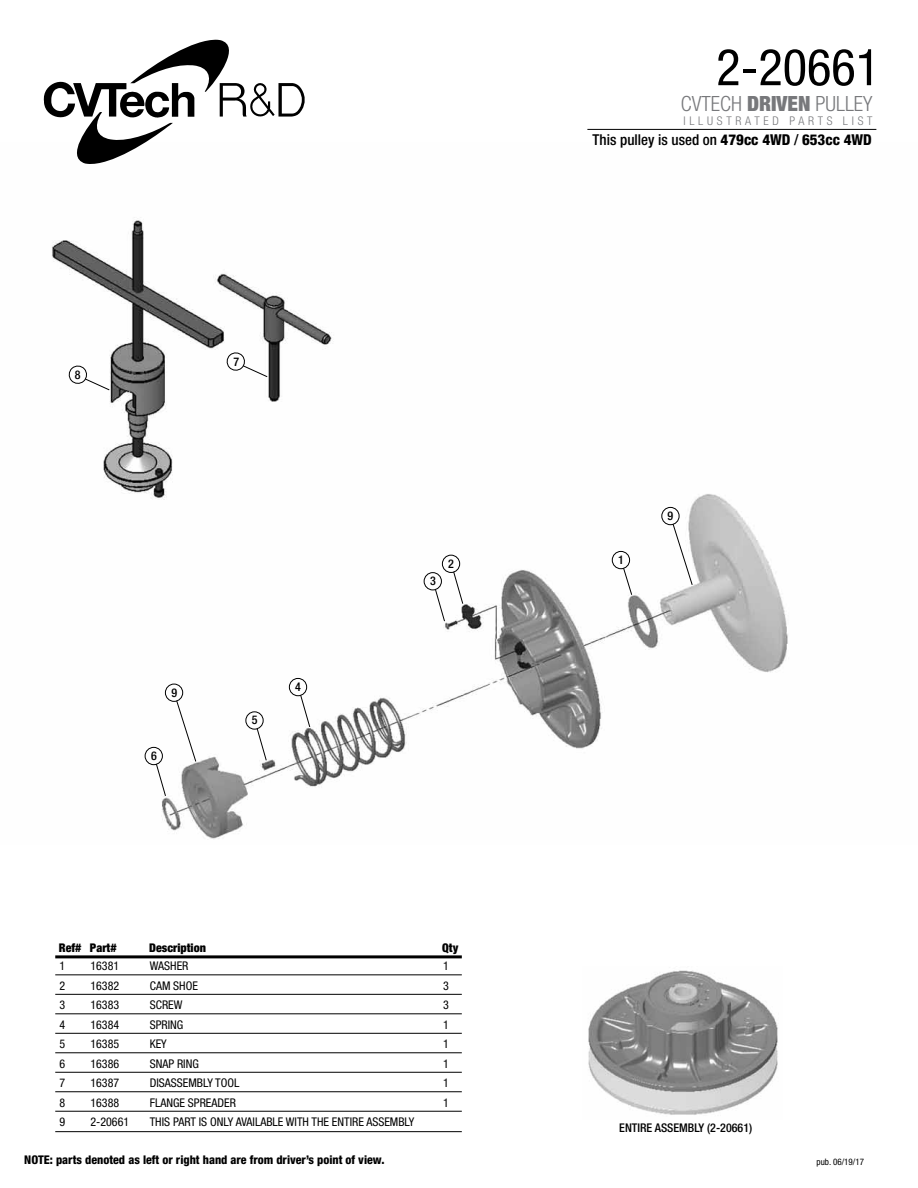
<style>
.page{position:relative;width:918px;height:1188px;background:#fff}
.page>*{position:absolute;margin:0;border:0;box-sizing:border-box;transform-origin:0 0}
.t1{font:condensed 50.7px "Helvetica Neue";color:#000}
.t2{font:300 condensed 21px "Helvetica Neue";color:#77787b}
.t3{font:500 condensed 15px "Helvetica Neue";color:#000}
.t4{font:condensed 12px "Helvetica Neue";color:#000}
.t5{font:800 condensed 12px "Helvetica Neue";color:#000}
.t6{font:500 condensed 12px "Helvetica Neue";color:#000}
.t7{font:900 condensed 12px "Helvetica Neue";color:#000}
.t8{font:300 condensed 12px "Helvetica Neue";letter-spacing:.315em;color:#77787b}
.t9{font:condensed 9px "Helvetica Neue";color:#000}
.s1{font-weight:900}
.s2{font-weight:800}
</style>
<div class="page">
<img style="left:52px;top:220px;width:736px;height:619px">
<svg style="left:43px;top:39px;width:262px;height:125px"></svg>
<div style="left:612px;top:551px;width:18px;height:18px;border:1px solid #000;border-radius:50%"></div>
<svg style="left:623px;top:567px;width:10px;height:29px"></svg>
<div style="left:289px;top:678px;width:18px;height:18px;border:1px solid #000;border-radius:50%"></div>
<svg style="left:300px;top:694px;width:11px;height:34px"></svg>
<div style="left:245px;top:711px;width:19px;height:19px;border:1px solid #000;border-radius:50%"></div>
<svg style="left:256px;top:728px;width:11px;height:33px"></svg>
<div style="left:145px;top:747px;width:18px;height:18px;border:1px solid #000;border-radius:50%"></div>
<svg style="left:155px;top:763px;width:11px;height:34px"></svg>
<svg style="left:226px;top:351px;width:42px;height:27px"></svg>
<svg style="left:68px;top:364px;width:42px;height:27px"></svg>
<div style="left:442px;top:555px;width:18px;height:18px;border:1px solid #000;border-radius:50%"></div>
<svg style="left:453px;top:571px;width:11px;height:34px"></svg>
<div style="left:424px;top:572px;width:18px;height:18px;border:1px solid #000;border-radius:50%"></div>
<svg style="left:435px;top:588px;width:10px;height:34px"></svg>
<hr style="left:55px;top:955px;width:407px;height:3px;background:#000">
<hr style="left:55px;top:974px;width:407px;height:1px;background:#000">
<hr style="left:55px;top:994px;width:407px;height:1px;background:#000">
<hr style="left:55px;top:1013px;width:407px;height:1px;background:#000">
<hr style="left:55px;top:1033px;width:407px;height:1px;background:#000">
<hr style="left:55px;top:1052px;width:407px;height:1px;background:#000">
<hr style="left:55px;top:1072px;width:407px;height:1px;background:#000">
<hr style="left:55px;top:1091px;width:407px;height:1px;background:#000">
<hr style="left:55px;top:1111px;width:407px;height:1px;background:#000">
<div style="left:661px;top:507px;width:18px;height:18px;border:1px solid #000;border-radius:50%"></div>
<svg style="left:672px;top:523px;width:21px;height:63px"></svg>
<div style="left:165px;top:684px;width:18px;height:18px;border:1px solid #000;border-radius:50%"></div>
<svg style="left:176px;top:700px;width:21px;height:62px"></svg>
<hr style="left:55px;top:1131px;width:407px;height:1px;background:#000">
<img style="left:588px;top:970px;width:190px;height:145px">
<hr style="left:587px;top:129px;width:289px;height:1px;background:#000">
<h1 class="t1" style="left:716px;top:38px;width:165px">2-20661</h1>
<h2 class="t2" style="left:681px;top:91px;width:193px">CVTECH <span class="s1">DRIVEN</span> PULLEY</h2>
<p class="t6" style="left:75px;top:368px;width:7px">8</p>
<p class="t6" style="left:233px;top:355px;width:7px">7</p>
<p class="t6" style="left:171px;top:686px;width:7px">9</p>
<p class="t6" style="left:151px;top:749px;width:7px">6</p>
<p class="t6" style="left:252px;top:713px;width:7px">5</p>
<p class="t6" style="left:295px;top:680px;width:7px">4</p>
<p class="t6" style="left:430px;top:574px;width:7px">3</p>
<p class="t6" style="left:448px;top:556px;width:7px">2</p>
<p class="t7" style="left:59px;top:940px;width:59px">Ref# Part#</p>
<p class="t7" style="left:149px;top:940px;width:58px">Description</p>
<p class="t7" style="left:442px;top:940px;width:18px">Qty</p>
<p class="t4" style="left:59px;top:959px;width:7px">1</p>
<p class="t4" style="left:90px;top:959px;width:30px">16381</p>
<p class="t4" style="left:150px;top:959px;width:40px">WASHER</p>
<p class="t4" style="left:443px;top:959px;width:7px">1</p>
<p class="t4" style="left:59px;top:978px;width:7px">2</p>
<p class="t4" style="left:90px;top:978px;width:30px">16382</p>
<p class="t4" style="left:150px;top:978px;width:50px">CAM SHOE</p>
<p class="t4" style="left:443px;top:978px;width:7px">3</p>
<p class="t4" style="left:59px;top:998px;width:7px">3</p>
<p class="t4" style="left:90px;top:998px;width:30px">16383</p>
<p class="t4" style="left:150px;top:998px;width:34px">SCREW</p>
<p class="t4" style="left:443px;top:998px;width:7px">3</p>
<p class="t4" style="left:59px;top:1017px;width:7px">4</p>
<p class="t4" style="left:90px;top:1017px;width:30px">16384</p>
<p class="t4" style="left:150px;top:1017px;width:35px">SPRING</p>
<p class="t4" style="left:443px;top:1017px;width:7px">1</p>
<p class="t4" style="left:59px;top:1037px;width:7px">5</p>
<p class="t4" style="left:90px;top:1037px;width:30px">16385</p>
<p class="t4" style="left:150px;top:1037px;width:19px">KEY</p>
<p class="t4" style="left:443px;top:1037px;width:7px">1</p>
<p class="t4" style="left:59px;top:1056px;width:7px">6</p>
<p class="t4" style="left:90px;top:1056px;width:30px">16386</p>
<p class="t4" style="left:150px;top:1056px;width:51px">SNAP RING</p>
<p class="t4" style="left:443px;top:1056px;width:7px">1</p>
<p class="t4" style="left:59px;top:1076px;width:7px">7</p>
<p class="t4" style="left:90px;top:1076px;width:30px">16387</p>
<p class="t4" style="left:150px;top:1076px;width:91px">DISASSEMBLY TOOL</p>
<p class="t4" style="left:443px;top:1076px;width:7px">1</p>
<p class="t4" style="left:59px;top:1095px;width:7px">8</p>
<p class="t4" style="left:90px;top:1095px;width:30px">16388</p>
<p class="t4" style="left:150px;top:1095px;width:88px">FLANGE SPREADER</p>
<p class="t4" style="left:443px;top:1095px;width:7px">1</p>
<p class="t4" style="left:59px;top:1115px;width:7px">9</p>
<p class="t4" style="left:90px;top:1115px;width:40px">2-20661</p>
<p class="t4" style="left:150px;top:1115px;width:266px">THIS PART IS ONLY AVAILABLE WITH THE ENTIRE ASSEMBLY</p>
<p class="t8" style="left:683px;top:114px;width:191px">ILLUSTRATED PARTS LIST</p>
<p class="t3" style="left:593px;top:131px;width:281px">This pulley is used on <span class="s2">479cc 4WD</span> / <span class="s2">653cc 4WD</span></p>
<p class="t6" style="left:618px;top:553px;width:7px">1</p>
<p class="t6" style="left:667px;top:509px;width:7px">9</p>
<p class="t6" style="left:619px;top:1121px;width:134px">ENTIRE ASSEMBLY (2-20661)</p>
<p class="t5" style="left:24px;top:1152px;width:362px">NOTE: parts denoted as left or right hand are from driver’s point of view.</p>
<p class="t9" style="left:817px;top:1157px;width:49px">pub. 06/19/17</p>
</div>
